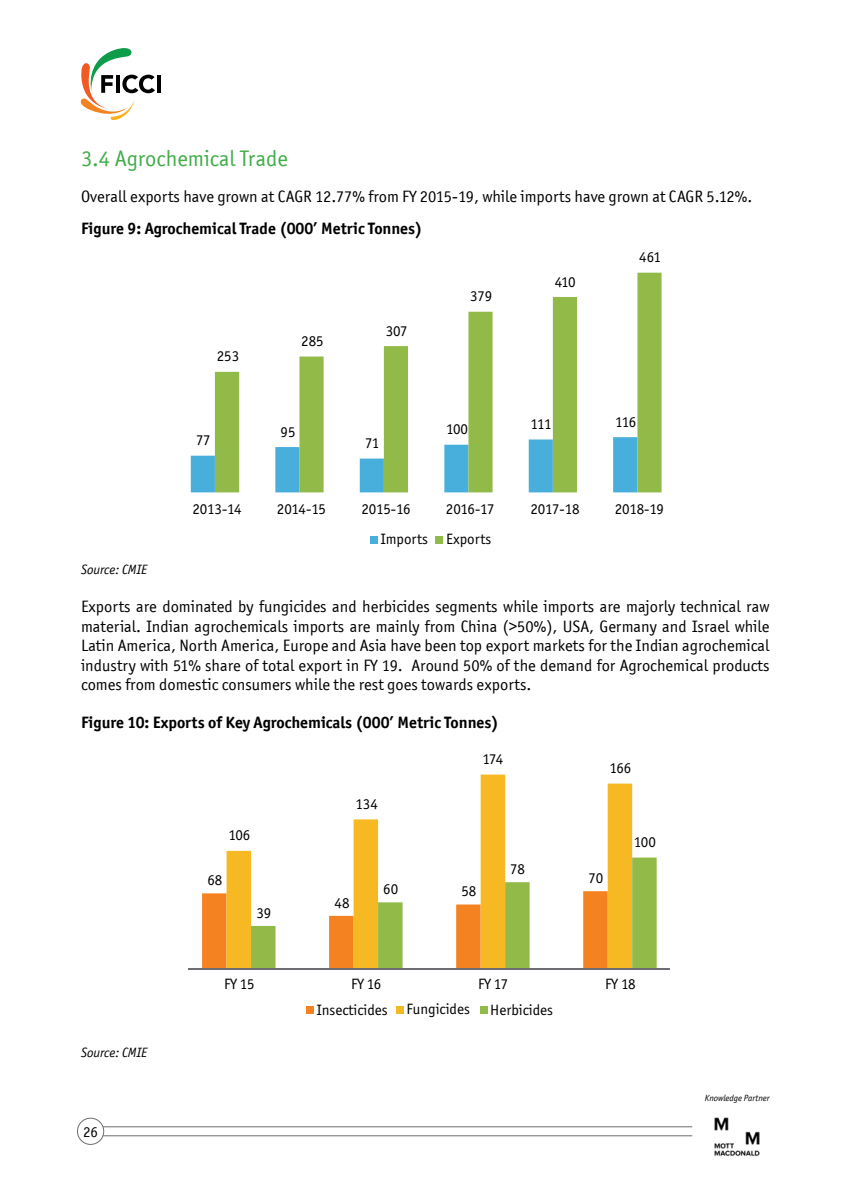
<style>
.page{position:relative;width:864px;height:1188px;background:#fff}
.page>*{position:absolute;margin:0;border:0;box-sizing:border-box;transform-origin:0 0}
.t1{font:22.5px "Officina San ITC";color:#41ad49}
.t2{font:16.5px/19.5px "Officina San ITC";color:#000;text-align:justify}
.t3{font:700 16.5px "Officina San ITC";color:#000}
.t4{font:15px "Officina San ITC";color:#000}
.t5{font:italic 13.5px "Officina San ITC";color:#000}
.t6{font:italic 9px "Officina San ITC";color:#000}
</style>
<div class="page">
<svg style="left:80px;top:48px;width:75px;height:72px"></svg>
<hr style="left:157px;top:75px;width:4px;height:18px;background:#000">
<hr style="left:81px;top:1135px;width:611px;height:1px;background:#6d6e71">
<hr style="left:81px;top:1126px;width:611px;height:1px;background:#6d6e71">
<div style="left:77px;top:1118px;width:27px;height:26px;background:#fff;border-radius:50%"></div>
<div style="left:77px;top:1118px;width:27px;height:27px;border:1px solid #6d6e71;border-radius:50%"></div>
<img style="left:714px;top:1117px;width:46px;height:40px">
<svg style="left:191px;top:437px;width:24px;height:55px"></svg>
<svg style="left:215px;top:273px;width:447px;height:219px"></svg>
<div style="left:370px;top:536px;width:8px;height:8px;background:#48aedb"></div>
<div style="left:436px;top:536px;width:7px;height:8px;background:#91ba49"></div>
<svg style="left:202px;top:891px;width:25px;height:78px;background:#f3872a"></svg>
<svg style="left:227px;top:775px;width:405px;height:194px"></svg>
<svg style="left:251px;top:858px;width:406px;height:111px"></svg>
<hr style="left:189px;top:969px;width:481px;height:1px;background:#6d6e71">
<div style="left:306px;top:1006px;width:8px;height:8px;background:#f58220"></div>
<div style="left:396px;top:1006px;width:8px;height:8px;background:#f7b923"></div>
<div style="left:480px;top:1006px;width:7px;height:8px;background:#91ba49"></div>
<h1 class="t1" style="left:81px;top:146px;width:208px">3.4 Agrochemical Trade</h1>
<p class="t2" style="left:81px;top:187px;width:673px">Overall exports have grown at CAGR 12.77% from FY 2015-19, while imports have grown at CAGR 5.12%.</p>
<p class="t3" style="left:81px;top:218px;width:343px">Figure 9: Agrochemical Trade (000’ Metric Tonnes)</p>
<p class="t4" style="left:217px;top:346px;width:24px">253</p>
<p class="t4" style="left:196px;top:430px;width:16px">77</p>
<p class="t4" style="left:301px;top:331px;width:24px">285</p>
<p class="t4" style="left:281px;top:422px;width:16px">95</p>
<p class="t4" style="left:386px;top:321px;width:24px">307</p>
<p class="t4" style="left:365px;top:433px;width:16px">71</p>
<p class="t4" style="left:470px;top:286px;width:24px">379</p>
<p class="t4" style="left:446px;top:419px;width:23px">100</p>
<p class="t4" style="left:555px;top:272px;width:22px">410</p>
<p class="t4" style="left:639px;top:247px;width:23px">461</p>
<p class="t4" style="left:531px;top:414px;width:22px">111</p>
<p class="t4" style="left:615px;top:412px;width:23px">116</p>
<p class="t5" style="left:81px;top:562px;width:68px">Source: CMIE</p>
<p class="t4" style="left:192px;top:499px;width:51px">2013-14</p>
<p class="t4" style="left:277px;top:499px;width:51px">2014-15</p>
<p class="t4" style="left:361px;top:499px;width:51px">2015-16</p>
<p class="t4" style="left:446px;top:499px;width:50px">2016-17</p>
<p class="t4" style="left:530px;top:499px;width:51px">2017-18</p>
<p class="t4" style="left:615px;top:499px;width:51px">2018-19</p>
<p class="t4" style="left:381px;top:529px;width:112px">Imports Exports</p>
<p class="t2" style="left:81px;top:597px;width:690px">Exports are dominated by fungicides and herbicides segments while imports are majorly technical raw material. Indian agrochemicals imports are mainly from China (&gt;50%), USA, Germany and Israel while Latin America, North America, Europe and Asia have been top export markets for the Indian agrochemical industry with 51% share of total export in FY 19. Around 50% of the demand for Agrochemical products comes from domestic consumers while the rest goes towards exports.</p>
<p class="t3" style="left:81px;top:712px;width:419px">Figure 10: Exports of Key Agrochemicals (000’ Metric Tonnes)</p>
<p class="t4" style="left:482px;top:749px;width:22px">174</p>
<p class="t4" style="left:229px;top:825px;width:23px">106</p>
<p class="t4" style="left:207px;top:870px;width:16px">68</p>
<p class="t4" style="left:256px;top:903px;width:16px">39</p>
<p class="t4" style="left:356px;top:794px;width:24px">134</p>
<p class="t4" style="left:335px;top:893px;width:16px">48</p>
<p class="t4" style="left:383px;top:879px;width:16px">60</p>
<p class="t4" style="left:461px;top:881px;width:16px">58</p>
<p class="t4" style="left:510px;top:859px;width:16px">78</p>
<p class="t4" style="left:609px;top:758px;width:23px">166</p>
<p class="t4" style="left:588px;top:868px;width:16px">70</p>
<p class="t4" style="left:634px;top:832px;width:23px">100</p>
<p class="t5" style="left:81px;top:1045px;width:68px">Source: CMIE</p>
<p class="t4" style="left:83px;top:1123px;width:17px">26</p>
<p class="t4" style="left:224px;top:974px;width:32px">FY 15</p>
<p class="t4" style="left:351px;top:974px;width:32px">FY 16</p>
<p class="t4" style="left:478px;top:974px;width:32px">FY 17</p>
<p class="t4" style="left:605px;top:974px;width:32px">FY 18</p>
<p class="t4" style="left:317px;top:1000px;width:72px">Insecticides</p>
<p class="t4" style="left:407px;top:999px;width:65px">Fungicides</p>
<p class="t4" style="left:490px;top:1000px;width:64px">Herbicides</p>
<p class="t6" style="left:705px;top:1093px;width:66px">Knowledge Partner</p>
</div>
